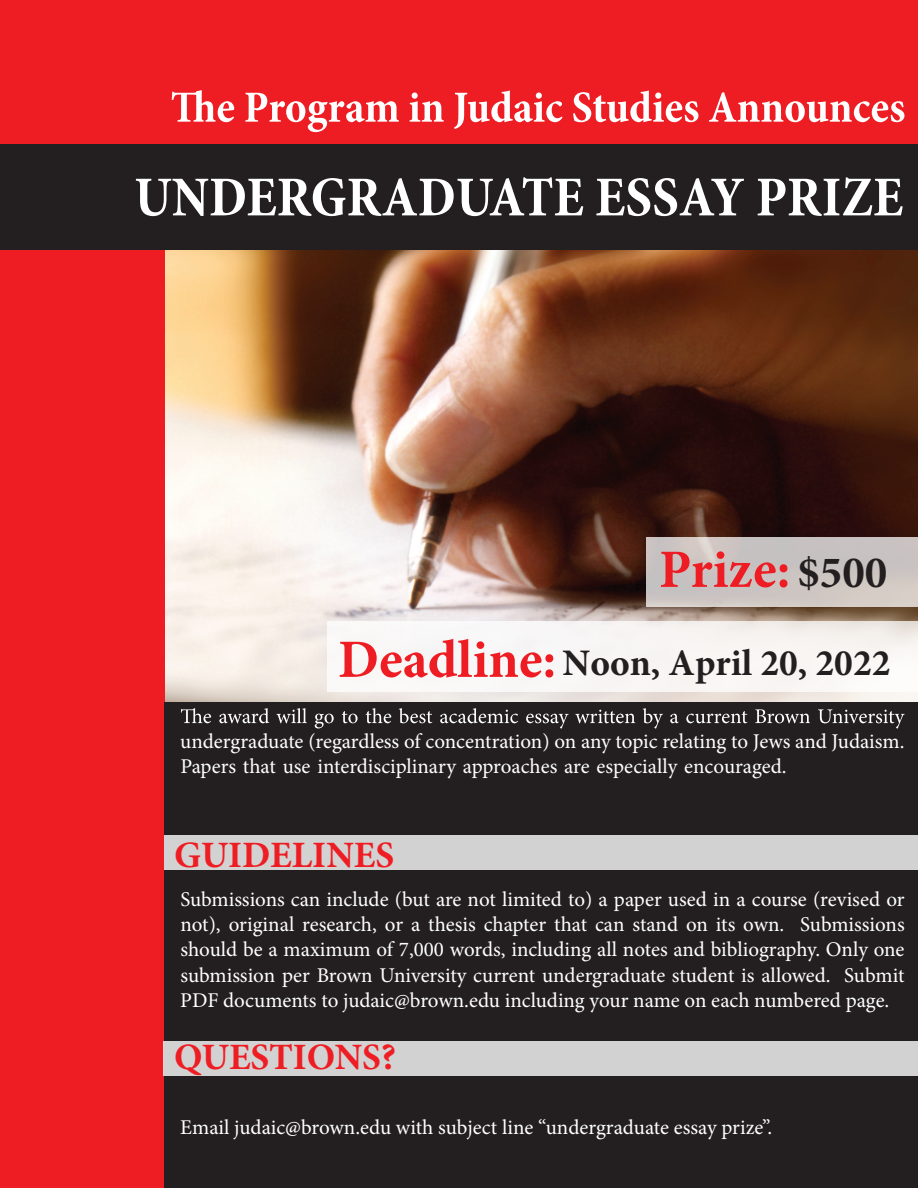
<style>
.page{position:relative;width:918px;height:1188px;background:#fff}
.page>*{position:absolute;margin:0;border:0;box-sizing:border-box;transform-origin:0 0}
.t1{font:700 condensed 57px "Minion Pro";color:#fff}
.t2{font:700 54px "Minion Pro";color:#ee1d23}
.t3{font:700 37.5px "Minion Pro";color:#231f20}
.t4{font:700 37.2px "Minion Pro";color:#ee1d23}
.t5{font:21px/25.2px "Minion Pro";color:#fff}
.s1{font-size:45px;color:#231f20}
.s2{font-size:54px;color:#ee1d23}
</style>
<div class="page">
<div style="left:0;top:0;width:918px;height:144px;background:#ee1d23"></div>
<img style="left:165px;top:250px;width:753px;height:452px">
<div style="left:0;top:133px;width:165px;height:1055px;background:#ee1d23"></div>
<div style="left:0;top:144px;width:918px;height:106px;background:#231f20"></div>
<div style="left:164px;top:702px;width:754px;height:486px;background:#231f20"></div>
<div style="left:164px;top:836px;width:754px;height:34px;background:#d3d2d2"></div>
<svg style="left:172px;top:90px;width:732px;height:42px"></svg>
<svg style="left:181px;top:708px;width:724px;height:20px"></svg>
<div style="left:163px;top:1042px;width:755px;height:34px;background:#d3d2d2"></div>
<div style="left:646px;top:537px;width:272px;height:70px;background:#cac3c2"></div>
<div style="left:327px;top:621px;width:591px;height:71px;background:#f8f6f5"></div>
<h1 class="t1" style="left:134px;top:158px;width:770px">UNDERGRADUATE ESSAY PRIZE</h1>
<h2 class="t2" style="left:659px;top:532px;width:230px">Prize: <span class="s1">$500</span></h2>
<h3 class="t3" style="left:338px;top:637px;width:554px"><span class="s2">Deadline:</span> Noon, April 20, 2022</h3>
<p class="t5" style="left:180px;top:729px;width:726px">undergraduate (regardless of concentration) on any topic relating to Jews and Judaism.<br>Papers that use interdisciplinary approaches are especially encouraged.</p>
<h3 class="t4" style="left:174px;top:829px;width:222px">GUIDELINES</h3>
<p class="t5" style="left:180px;top:887px;width:726px;text-align:justify">Submissions can include (but are not limited to) a paper used in a course (revised or not), original research, or a thesis chapter that can stand on its own. Submissions should be a maximum of 7,000 words, including all notes and bibliography. Only one submission per Brown University current undergraduate student is allowed. Submit PDF documents to judaic@brown.edu including your name on each numbered page.</p>
<h3 class="t4" style="left:174px;top:1031px;width:223px">QUESTIONS?</h3>
<p class="t5" style="left:180px;top:1114px;width:593px">Email judaic@brown.edu with subject line “undergraduate essay prize”.</p>
</div>
